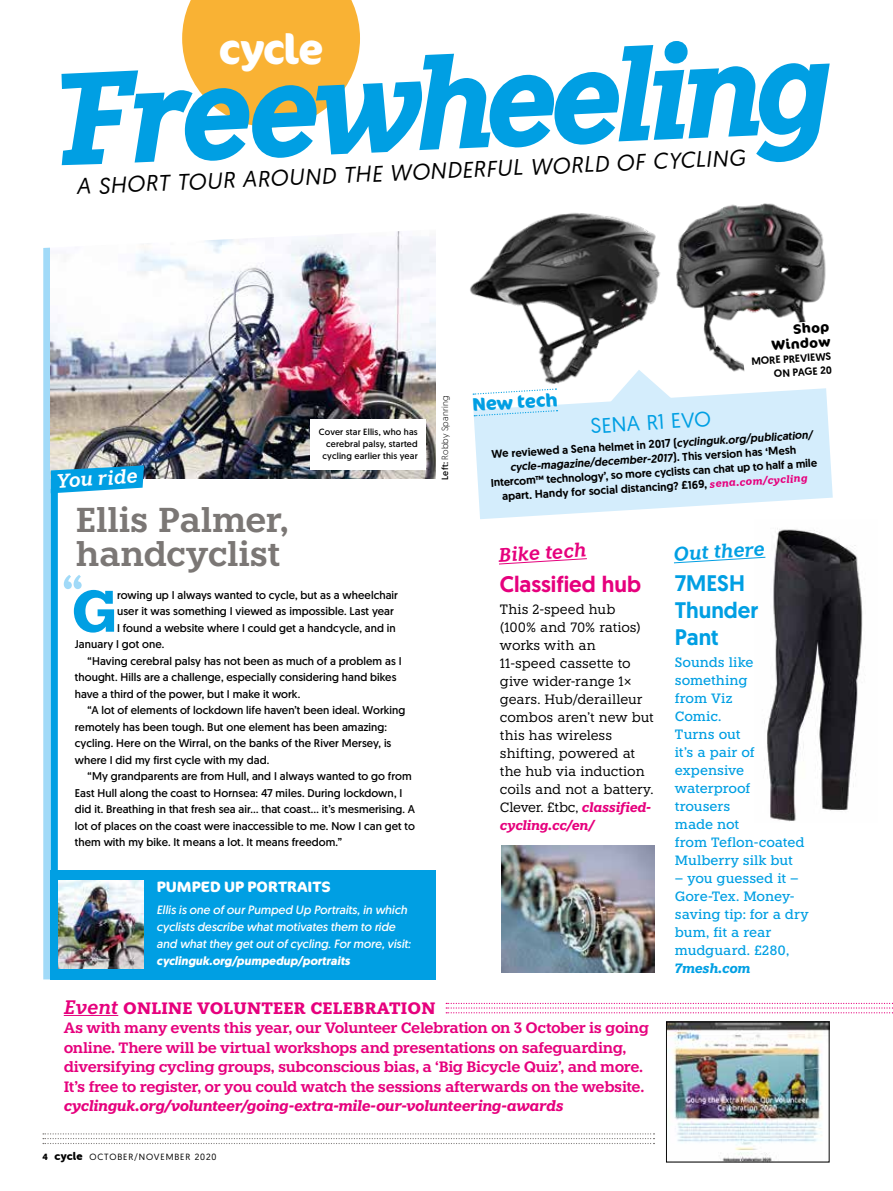
<style>
.page{position:relative;width:893px;height:1191px;background:#fff}
.page>*{position:absolute;margin:0;border:0;box-sizing:border-box;transform-origin:0 0}
.t1{font:700 58.35px "Knile";color:#009fe3}
.t2{font:700 41.55px "Cocon Pro";letter-spacing:-.025em;color:#fff}
.t3{font:600 34.5px/34.5px "Knile";letter-spacing:-.015em;color:#7b7775}
.t4{font:italic 22.5px "Geomanist";color:#000}
.t5{font:500 22.5px/27px "Geomanist";color:#009fe3}
.t6{font:500 22.5px "Geomanist";color:#e6007d}
.t7{font:21px "Geomanist";color:#009fe3}
.t8{font:italic 600 19.5px "Knile";color:#e6007d}
.t9{font:italic 600 19.5px "Knile";color:#009fe3}
.t10{font:italic 600 19.5px "Knile";color:#fff}
.t11{font:700 18.45px "Cocon Pro";color:#009fe3}
.t12{font:700 16.5px "Knile";letter-spacing:.01em;color:#e6007d}
.t13{font:600 15px/19.5px "Knile";letter-spacing:-.025em;color:#e6007d}
.t14{font:italic 700 15px "Knile";letter-spacing:-.03em;color:#e6007d}
.t15{font:700 15px "Cocon Pro";letter-spacing:.005em;color:#fff}
.t16{font:13.5px/18px "Knile";letter-spacing:-.005em;color:#000}
.t17{font:500 13.5px/18px "Knile";letter-spacing:-.005em;color:#009fe3}
.t18{font:700 13.5px/15.1px "Cocon Pro";color:#000;text-align:right}
.t19{font:italic 700 13.5px "Knile";letter-spacing:-.02em;color:#009fe3}
.t20{font:italic 12px/17.2px "Geomanist";letter-spacing:.005em;color:#fff}
.t21{font:italic 700 12px "Geomanist";letter-spacing:.005em;color:#fff}
.t22{font:11.25px "Geomanist";letter-spacing:.005em;color:#000}
.t23{font:500 11.25px "Geomanist";color:#000}
.t24{font:italic 500 11.25px "Geomanist";color:#000}
.t25{font:500 10.5px/13.5px "Geomanist";color:#000;text-align:right}
.t26{font:italic 700 10.5px "Knile";color:#e6007d}
.t27{font:9px/12px "Geomanist";letter-spacing:.02em;color:#000;text-align:right}
.t28{font:9px "Geomanist";letter-spacing:.1em;color:#000}
.t29{font:300 9px "Geomanist";letter-spacing:.02em;color:#000}
.s1{font-weight:400}
.s2{font-style:italic}
.s3{font-style:normal}
.s4{font-weight:700;font-style:italic;color:#e6007d}
.s5{font-weight:600;font-style:italic;font-size:19.5px}
.s6{font-weight:700}
.s7{font-family:"Museo Sans Rounded 900";font-size:11.25px}
</style>
<div class="page">
<div style="left:50px;top:489px;width:8px;height:490px;background:#009fe3"></div>
<div style="left:43px;top:209px;width:8px;height:770px;background:#a1daf8"></div>
<svg style="left:43px;top:1133px;width:611px;height:11px"></svg>
<svg style="left:446px;top:1002px;width:447px;height:11px"></svg>
<img style="left:51px;top:250px;width:385px;height:229px">
<svg style="left:43px;top:209px;width:393px;height:41px"></svg>
<div style="left:182px;top:0;width:178px;height:32px;background:#f9b234"></div>
<svg style="left:51px;top:465px;width:93px;height:28px"></svg>
<div style="left:51px;top:870px;width:385px;height:109px;background:#009fe3"></div>
<img style="left:59px;top:880px;width:85px;height:88px">
<img style="left:470px;top:203px;width:356px;height:192px">
<svg style="left:473px;top:388px;width:360px;height:131px;fill:#d4edfc"></svg>
<svg style="left:606px;top:370px;width:71px;height:71px"></svg>
<img style="left:668px;top:1023px;width:159px;height:137px">
<div style="left:666px;top:1021px;width:163px;height:141px;border:1px solid #000"></div>
<img style="left:502px;top:845px;width:152px;height:127px">
<svg style="left:64px;top:575px;width:18px;height:14px"></svg>
<img style="left:767px;top:528px;width:96px;height:294px">
<svg style="left:61px;top:32px;width:769px;height:134px"></svg>
<hr style="left:64px;top:1015px;width:54px;height:1px;background:#e6007d">
<div style="left:310px;top:420px;width:116px;height:50px;background:#fff"></div>
<svg style="left:499px;top:558px;width:88px;height:7px"></svg>
<svg style="left:674px;top:556px;width:92px;height:8px"></svg>
<svg style="left:473px;top:388px;width:83px;height:7px"></svg>
<svg style="left:474px;top:409px;width:83px;height:8px"></svg>
<svg style="left:741px;top:320px;width:85px;height:62px"></svg>
<h2 class="t2" style="left:219px;top:20px;width:107px">cycle</h2>
<h3 class="t4" style="left:76px;top:175px;width:671px;rotate:-3deg">A SHORT TOUR AROUND THE WONDERFUL WORLD OF CYCLING</h3>
<h3 class="t10" style="left:56px;top:468px;width:83px;rotate:-3deg">You ride</h3>
<h3 class="t3" style="left:76px;top:502px;width:214px">Ellis Palmer, handcyclist</h3>
<p class="t27" style="left:319px;top:425px;width:100px">Cover star Ellis, who has cerebral palsy, started cycling earlier this year</p>
<h1 class="t1" style="left:71px;top:574px;width:48px">G</h1>
<p class="t22" style="left:117px;top:587px;width:282px">rowing up I always wanted to cycle, but as a wheelchair</p>
<p class="t22" style="left:117px;top:604px;width:278px">user it was something I viewed as impossible. Last year</p>
<p class="t22" style="left:117px;top:620px;width:280px">I found a website where I could get a handcycle, and in</p>
<p class="t22" style="left:75px;top:637px;width:91px">January I got one.</p>
<p class="t22" style="left:88px;top:653px;width:315px">“Having cerebral palsy has not been as much of a problem as I</p>
<p class="t22" style="left:75px;top:670px;width:323px">thought. Hills are a challenge, especially considering hand bikes</p>
<p class="t22" style="left:75px;top:686px;width:227px">have a third of the power, but I make it work.</p>
<p class="t22" style="left:88px;top:703px;width:319px">“A lot of elements of lockdown life haven’t been ideal. Working</p>
<p class="t22" style="left:75px;top:719px;width:314px">remotely has been tough. But one element has been amazing:</p>
<p class="t22" style="left:75px;top:736px;width:318px">cycling. Here on the Wirral, on the banks of the River Mersey, is</p>
<p class="t22" style="left:75px;top:752px;width:196px">where I did my first cycle with my dad.</p>
<p class="t22" style="left:88px;top:769px;width:325px">“My grandparents are from Hull, and I always wanted to go from</p>
<p class="t22" style="left:75px;top:785px;width:329px">East Hull along the coast to Hornsea: 47 miles. During lockdown, I</p>
<p class="t22" style="left:75px;top:802px;width:342px">did it. Breathing in that fresh sea air… that coast… it’s mesmerising. A</p>
<p class="t22" style="left:75px;top:818px;width:342px">lot of places on the coast were inaccessible to me. Now I can get to</p>
<p class="t22" style="left:75px;top:835px;width:269px">them with my bike. It means a lot. It means freedom.”</p>
<h3 class="t15" style="left:157px;top:876px;width:176px">PUMPED UP PORTRAITS</h3>
<p class="t20" style="left:157px;top:900px;width:256px">Ellis is one of our Pumped Up Portraits, in which cyclists describe what motivates them to ride and what they get out of cycling. For more, visit:</p>
<p class="t21" style="left:157px;top:953px;width:195px">cyclinguk.org/pumpedup/portraits</p>
<p class="t29" style="left:439px;top:480px;width:86px;rotate:-90deg"><span class="s1">Left:</span> Robby Spanring</p>
<p class="t18" style="left:770px;top:322px;width:60px;rotate:-3deg">Shop<br>Window</p>
<p class="t25" style="left:751px;top:354px;width:82px;rotate:-3deg">MORE PREVIEWS<br>ON PAGE 20</p>
<h3 class="t11" style="left:472px;top:391px;width:87px;rotate:-3deg">New tech</h3>
<h3 class="t7" style="left:590px;top:413px;width:122px;rotate:-4deg">SENA R1 EVO</h3>
<p class="t23" style="left:491px;top:447px;width:323px;rotate:-4deg">We reviewed a Sena helmet in 2017 (<span class="s2">cyclinguk.org/publication/</span></p>
<p class="t24" style="left:510px;top:460px;width:288px;rotate:-4deg">cycle-magazine/december-2017<span class="s3">). This version has ‘Mesh</span></p>
<p class="t23" style="left:490px;top:477px;width:328px;rotate:-4deg">Intercom™ technology’, so more cyclists can chat up to half a mile</p>
<p class="t23" style="left:502px;top:490px;width:207px;rotate:-4deg">apart. Handy for social distancing? £169,</p>
<p class="t26" style="left:709px;top:477px;width:99px;rotate:-3deg">sena.com/cycling</p>
<h3 class="t8" style="left:498px;top:543px;width:90px;rotate:-3deg">Bike tech</h3>
<h3 class="t9" style="left:673px;top:541px;width:93px;rotate:-3deg">Out there</h3>
<h3 class="t6" style="left:500px;top:569px;width:143px">Classified hub</h3>
<p class="t16" style="left:500px;top:600px;width:155px">This 2-speed hub (100% and 70% ratios) works with an<br>11-speed cassette to give wider-range 1× gears. Hub/derailleur combos aren’t new but this has wireless shifting, powered at the hub via induction coils and not a battery.<br>Clever. £tbc, <span class="s4">classified&shy;cycling.cc/en/</span></p>
<h3 class="t5" style="left:675px;top:569px;width:85px">7MESH<br>Thunder<br>Pant</h3>
<p class="t17" style="left:675px;top:653px;width:131px">Sounds like something<br>from Viz<br>Comic.<br>Turns out<br>it’s a pair of expensive waterproof trousers<br>made not<br>from Teflon-coated<br>Mulberry silk but</p>
<p class="t17" style="left:675px;top:869px;width:135px">– you guessed it –<br>Gore-Tex. Money&shy;saving tip: for a dry bum, fit a rear mudguard. £280,</p>
<p class="t19" style="left:675px;top:959px;width:77px">7mesh.com</p>
<h3 class="t12" style="left:64px;top:997px;width:373px"><span class="s5">Event</span> ONLINE VOLUNTEER CELEBRATION</h3>
<p class="t13" style="left:64px;top:1018px;width:587px">As with many events this year, our Volunteer Celebration on 3 October is going online. There will be virtual workshops and presentations on safeguarding, diversifying cycling groups, subconscious bias, a ‘Big Bicycle Quiz’, and more.<br>It’s free to register, or you could watch the sessions afterwards on the website.</p>
<h3 class="t14" style="left:64px;top:1096px;width:501px">cyclinguk.org/volunteer/going-extra-mile-our-volunteering-awards</h3>
<p class="t28" style="left:43px;top:1150px;width:175px"><span class="s6">4</span> <span class="s7">cycle</span> OCTOBER/NOVEMBER 2020</p>
</div>
